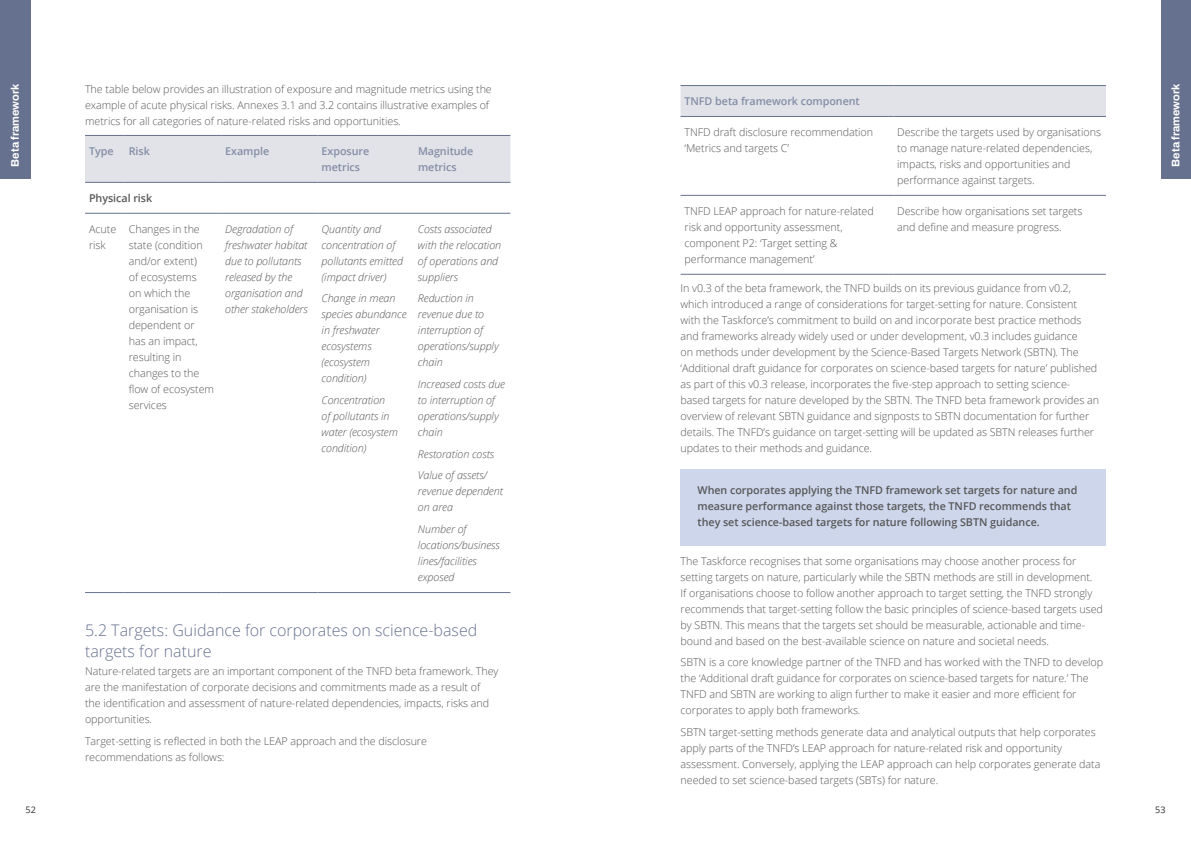
<style>
.page{position:relative;width:1191px;height:842px;background:#fff}
.page>*{position:absolute;margin:0;border:0;box-sizing:border-box;transform-origin:0 0}
.t1{font:300 16px/21px "Open Sans";color:#66718f}
.t2{font:700 11px "Archivo";color:#fff}
.t3{font:300 10.8px/16px "Open Sans";letter-spacing:-.005em;color:#575756}
.t4{font:italic 300 10.8px/16px "Open Sans";letter-spacing:-.005em;color:#575756}
.t5{font:600 10.8px/16px "Open Sans";letter-spacing:-.005em;color:#575756}
.t6{font:600 10.8px/16px "Open Sans";letter-spacing:-.005em;color:#848da5}
.t7{font:9px "Open Sans";color:#312f2d}
</style>
<div class="page">
<div style="left:85px;top:136px;width:425px;height:46px;background:#e1e3e9"></div>
<hr style="left:85px;top:135px;width:40px;height:1px;background:#66718f">
<hr style="left:125px;top:135px;width:96px;height:1px;background:#66718f">
<hr style="left:221px;top:135px;width:96px;height:1px;background:#66718f">
<hr style="left:317px;top:135px;width:97px;height:1px;background:#66718f">
<hr style="left:414px;top:135px;width:96px;height:1px;background:#66718f">
<hr style="left:85px;top:213px;width:40px;height:1px;background:#66718f">
<hr style="left:125px;top:213px;width:96px;height:1px;background:#66718f">
<hr style="left:221px;top:213px;width:96px;height:1px;background:#66718f">
<hr style="left:317px;top:213px;width:97px;height:1px;background:#66718f">
<hr style="left:414px;top:213px;width:96px;height:1px;background:#66718f">
<hr style="left:85px;top:182px;width:40px;height:1px;background:#66718f">
<hr style="left:125px;top:182px;width:96px;height:1px;background:#66718f">
<hr style="left:221px;top:182px;width:96px;height:1px;background:#66718f">
<hr style="left:317px;top:182px;width:97px;height:1px;background:#66718f">
<hr style="left:414px;top:182px;width:96px;height:1px;background:#66718f">
<hr style="left:85px;top:592px;width:40px;height:1px;background:#66718f">
<hr style="left:125px;top:592px;width:96px;height:1px;background:#66718f">
<hr style="left:221px;top:592px;width:96px;height:1px;background:#66718f">
<hr style="left:317px;top:592px;width:97px;height:1px;background:#66718f">
<hr style="left:414px;top:592px;width:96px;height:1px;background:#66718f">
<div style="left:680px;top:469px;width:426px;height:77px;background:#ced6ec"></div>
<div style="left:680px;top:86px;width:426px;height:30px;background:#e1e3e9"></div>
<hr style="left:680px;top:85px;width:213px;height:1px;background:#66718f">
<hr style="left:893px;top:85px;width:213px;height:1px;background:#66718f">
<hr style="left:680px;top:274px;width:213px;height:1px;background:#66718f">
<hr style="left:893px;top:274px;width:213px;height:1px;background:#66718f">
<hr style="left:680px;top:195px;width:213px;height:1px;background:#66718f">
<hr style="left:893px;top:195px;width:213px;height:1px;background:#66718f">
<hr style="left:680px;top:116px;width:213px;height:1px;background:#66718f">
<hr style="left:893px;top:116px;width:213px;height:1px;background:#66718f">
<div style="left:1160px;top:0;width:31px;height:179px;background:#66718f"></div>
<div style="left:0;top:0;width:31px;height:179px;background:#66718f"></div>
<p class="t2" style="left:9px;top:167px;width:84px;rotate:-90deg">Beta framework</p>
<p class="t2" style="left:1169px;top:167px;width:84px;rotate:-90deg">Beta framework</p>
<p class="t3" style="left:85px;top:82px;width:408px">The table below provides an illustration of exposure and magnitude metrics using the example of acute physical risks. Annexes 3.1 and 3.2 contains illustrative examples of metrics for all categories of nature-related risks and opportunities.</p>
<p class="t6" style="left:89px;top:144px;width:26px">Type</p>
<p class="t6" style="left:129px;top:144px;width:23px">Risk</p>
<p class="t6" style="left:225px;top:144px;width:45px">Example</p>
<p class="t6" style="left:321px;top:144px;width:49px">Exposure metrics</p>
<p class="t6" style="left:418px;top:144px;width:57px">Magnitude metrics</p>
<p class="t5" style="left:89px;top:191px;width:65px">Physical risk</p>
<p class="t3" style="left:89px;top:222px;width:29px">Acute risk</p>
<p class="t3" style="left:129px;top:222px;width:87px">Changes in the state (condition and/or extent)<br>of ecosystems<br>on which the organisation is dependent or has an impact, resulting in changes to the flow of ecosystem services</p>
<p class="t4" style="left:225px;top:222px;width:84px">Degradation of freshwater habitat due to pollutants released by the organisation and other stakeholders</p>
<p class="t4" style="left:321px;top:222px;width:83px">Quantity and concentration of pollutants emitted (impact driver)</p>
<p class="t6" style="left:684px;top:94px;width:177px">TNFD beta framework component</p>
<p class="t3" style="left:684px;top:125px;width:190px">TNFD draft disclosure recommendation ‘Metrics and targets C’</p>
<p class="t3" style="left:897px;top:125px;width:205px">Describe the targets used by organisations to manage nature-related dependencies, impacts, risks and opportunities and performance against targets.</p>
<p class="t3" style="left:684px;top:204px;width:191px">TNFD LEAP approach for nature-related risk and opportunity assessment, component P2: ‘Target setting &amp; performance management’</p>
<p class="t3" style="left:897px;top:204px;width:187px">Describe how organisations set targets and define and measure progress.</p>
<p class="t3" style="left:680px;top:282px;width:420px">In v0.3 of the beta framework, the TNFD builds on its previous guidance from v0.2, which introduced a range of considerations for target-setting for nature. Consistent with the Taskforce’s commitment to build on and incorporate best practice methods and frameworks already widely used or under development, v0.3 includes guidance<br>on methods under development by the Science-Based Targets Network (SBTN). The ‘Additional draft guidance for corporates on science-based targets for nature’ published as part of this v0.3 release, incorporates the five-step approach to setting science&shy;based targets for nature developed by the SBTN. The TNFD beta framework provides an overview of relevant SBTN guidance and signposts to SBTN documentation for further details. The TNFD’s guidance on target-setting will be updated as SBTN releases further updates to their methods and guidance.</p>
<p class="t5" style="left:697px;top:483px;width:381px">When corporates applying the TNFD framework set targets for nature and measure performance against those targets, the TNFD recommends that they set science-based targets for nature following SBTN guidance.</p>
<p class="t3" style="left:680px;top:554px;width:424px">The Taskforce recognises that some organisations may choose another process for setting targets on nature, particularly while the SBTN methods are still in development.<br>If organisations choose to follow another approach to target setting, the TNFD strongly recommends that target-setting follow the basic principles of science-based targets used by SBTN. This means that the targets set should be measurable, actionable and time&shy;bound and based on the best-available science on nature and societal needs.</p>
<p class="t3" style="left:680px;top:655px;width:424px">SBTN is a core knowledge partner of the TNFD and has worked with the TNFD to develop the ‘Additional draft guidance for corporates on science-based targets for nature.’ The TNFD and SBTN are working to align further to make it easier and more efficient for corporates to apply both frameworks.</p>
<p class="t3" style="left:680px;top:725px;width:421px">SBTN target-setting methods generate data and analytical outputs that help corporates apply parts of the TNFD’s LEAP approach for nature-related risk and opportunity assessment. Conversely, applying the LEAP approach can help corporates generate data needed to set science-based targets (SBTs) for nature.</p>
<p class="t4" style="left:418px;top:222px;width:85px">Costs associated with the relocation of operations and suppliers</p>
<p class="t4" style="left:418px;top:292px;width:82px">Reduction in revenue due to interruption of operations/supply chain</p>
<p class="t4" style="left:418px;top:377px;width:89px">Increased costs due to interruption of operations/supply chain</p>
<p class="t4" style="left:418px;top:444px;width:78px;line-height:21.7px">Restoration costs<br>Value of assets/</p>
<p class="t4" style="left:418px;top:485px;width:86px">revenue dependent on area</p>
<p class="t4" style="left:418px;top:522px;width:83px">Number of locations/business lines/facilities exposed</p>
<h1 class="t1" style="left:85px;top:621px;width:394px">5.2 Targets: Guidance for corporates on science-based targets for nature</h1>
<p class="t3" style="left:85px;top:664px;width:415px">Nature-related targets are an important component of the TNFD beta framework. They are the manifestation of corporate decisions and commitments made as a result of the identification and assessment of nature-related dependencies, impacts, risks and opportunities.</p>
<p class="t3" style="left:85px;top:733px;width:343px">Target-setting is reflected in both the LEAP approach and the disclosure recommendations as follows:</p>
<p class="t4" style="left:321px;top:292px;width:86px">Change in mean species abundance in freshwater ecosystems (ecosystem condition)</p>
<p class="t4" style="left:321px;top:393px;width:78px">Concentration<br>of pollutants in water (ecosystem condition)</p>
<p class="t7" style="left:26px;top:806px;width:12px">52</p>
<p class="t7" style="left:1155px;top:806px;width:12px">53</p>
</div>
